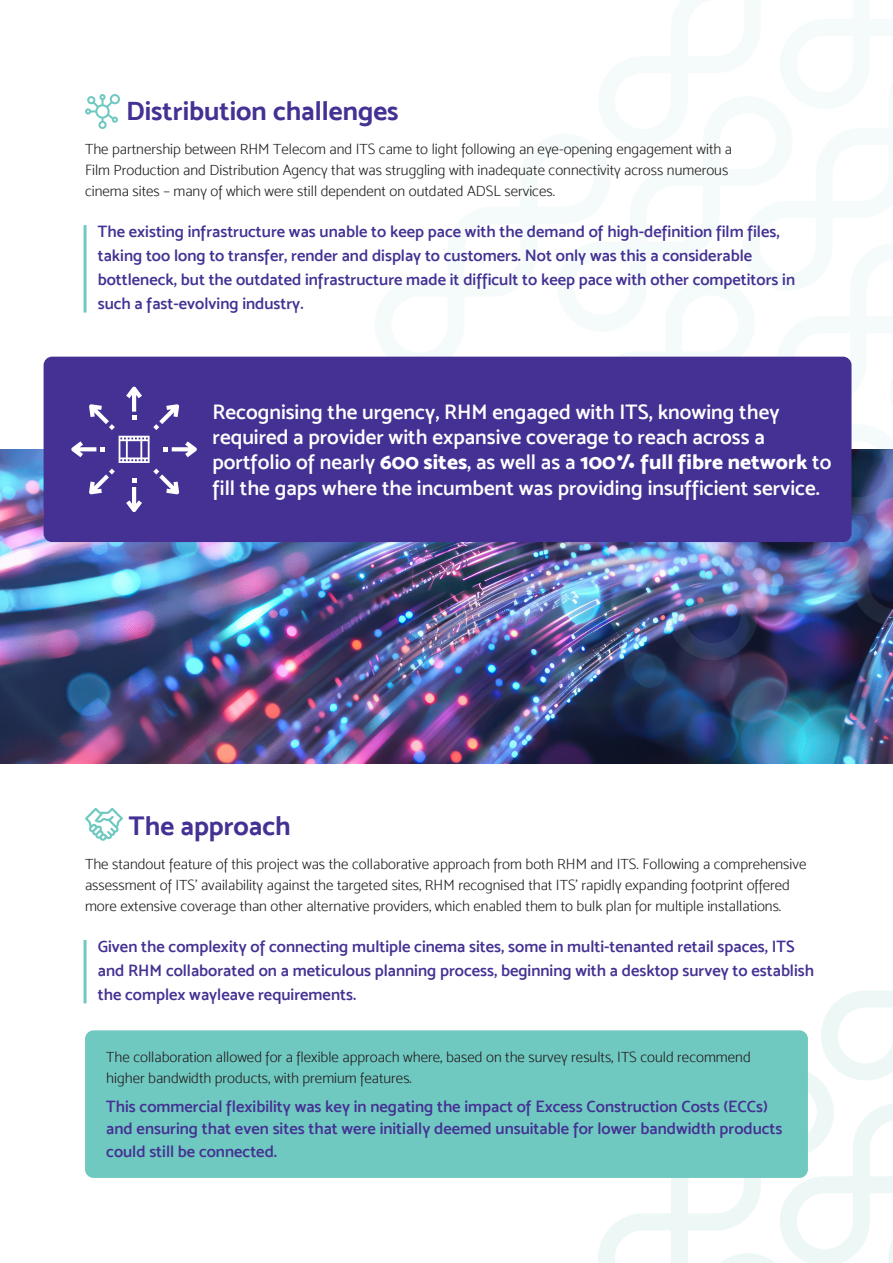
<style>
.page{position:relative;width:893px;height:1263px;background:#fff}
.page>*{position:absolute;margin:0;border:0;box-sizing:border-box;transform-origin:0 0}
.PURPLE_SUB{font:27px "Mosk Bold 700";color:#443193}
.SUB_PURPLE{font:21px/25.2px "Mosk Semi Bold 600";color:#fff}
.QUOTE_GREEN{font:16.5px/24px "Mosk Semi Bold 600";color:#443193}
.SUB_PURPLE-2{font:16.5px/22.5px "Mosk Semi Bold 600";color:#443193}
.BLACK_COPY{font:15px/21px "Mosk Light 300";color:#231f20}
.s1{font-family:"Mosk Extra Bold 800"}
</style>
<div class="page">
<svg style="left:598px;top:991px;width:295px;height:272px"></svg>
<img style="left:0;top:449px;width:893px;height:315px">
<img style="left:668px;top:626px;width:225px;height:34px">
<img style="left:598px;top:356px;width:295px;height:270px">
<div style="left:44px;top:357px;width:807px;height:185px;background:#443193;border-radius:9px"></div>
<hr style="left:84px;top:225px;width:3px;height:88px;background:#70c9c1">
<svg style="left:85px;top:94px;width:35px;height:35px"></svg>
<hr style="left:84px;top:940px;width:3px;height:63px;background:#70c9c1">
<svg style="left:85px;top:808px;width:38px;height:33px"></svg>
<div style="left:85px;top:1030px;width:723px;height:148px;background:#70c9c1;border-radius:9px"></div>
<svg style="left:119px;top:436px;width:31px;height:27px"></svg>
<svg style="left:126px;top:386px;width:16px;height:34px"></svg>
<svg style="left:126px;top:479px;width:16px;height:33px"></svg>
<svg style="left:71px;top:441px;width:34px;height:16px"></svg>
<svg style="left:163px;top:441px;width:34px;height:16px"></svg>
<svg style="left:89px;top:404px;width:26px;height:26px"></svg>
<svg style="left:153px;top:469px;width:26px;height:25px"></svg>
<svg style="left:89px;top:469px;width:26px;height:25px"></svg>
<svg style="left:153px;top:404px;width:26px;height:26px"></svg>
<p class="PURPLE_SUB" style="left:126px;top:95px;width:274px">Distribution challenges</p>
<p class="BLACK_COPY" style="left:85px;top:138px;width:649px">The partnership between RHM Telecom and ITS came to light following an eye-opening engagement with a<br>Film Production and Distribution Agency that was struggling with inadequate connectivity across numerous cinema sites – many of which were still dependent on outdated ADSL services.</p>
<p class="QUOTE_GREEN" style="left:98px;top:219px;width:699px">The existing infrastructure was unable to keep pace with the demand of high-definition film files, taking too long to transfer, render and display to customers. Not only was this a considerable bottleneck, but the outdated infrastructure made it difficult to keep pace with other competitors in such a fast-evolving industry.</p>
<p class="SUB_PURPLE" style="left:213px;top:399px;width:620px">Recognising the urgency, RHM engaged with ITS, knowing they required a provider with expansive coverage to reach across a portfolio of nearly <span class="s1">600 sites</span>, as well as a <span class="s1">100% full fibre network</span> to fill the gaps where the incumbent was providing insufficient service.</p>
<p class="PURPLE_SUB" style="left:129px;top:809px;width:163px">The approach</p>
<p class="BLACK_COPY" style="left:85px;top:853px;width:723px">The standout feature of this project was the collaborative approach from both RHM and ITS. Following a comprehensive assessment of ITS’ availability against the targeted sites, RHM recognised that ITS’ rapidly expanding footprint offered more extensive coverage than other alternative providers, which enabled them to bulk plan for multiple installations.</p>
<p class="QUOTE_GREEN" style="left:98px;top:934px;width:718px">Given the complexity of connecting multiple cinema sites, some in multi-tenanted retail spaces, ITS and RHM collaborated on a meticulous planning process, beginning with a desktop survey to establish the complex wayleave requirements.</p>
<p class="BLACK_COPY" style="left:106px;top:1046px;width:646px">The collaboration allowed for a flexible approach where, based on the survey results, ITS could recommend higher bandwidth products, with premium features.</p>
<p class="SUB_PURPLE-2" style="left:106px;top:1094px;width:678px">This commercial flexibility was key in negating the impact of Excess Construction Costs (ECCs) and ensuring that even sites that were initially deemed unsuitable for lower bandwidth products could still be connected.</p>
</div>
